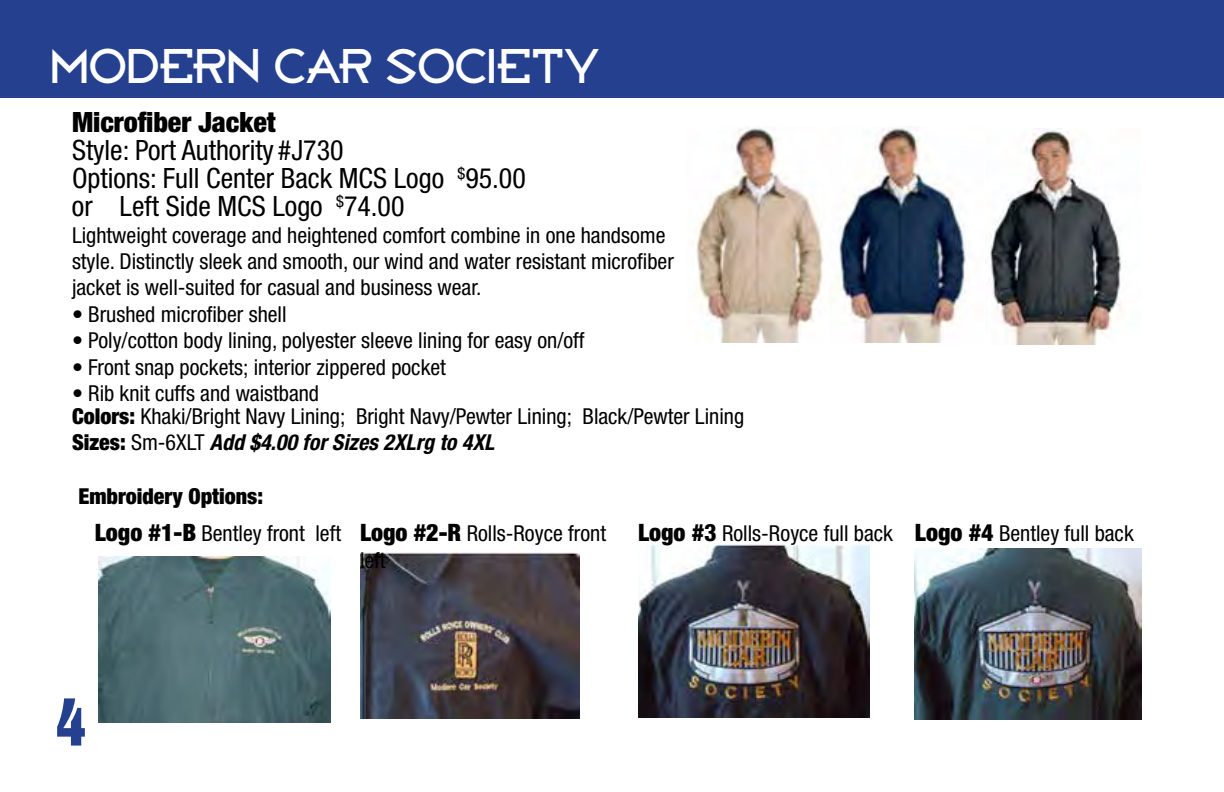
<style>
.page{position:relative;width:1224px;height:792px;background:#fff}
.page>*{position:absolute;margin:0;border:0;box-sizing:border-box;transform-origin:0 0}
.t1{font:60px "Helvetica Inserat";color:#25408f}
.t2{font:48px "Broadband ICG";color:#fff}
.t3{font:condensed 28px/28px "Helvetica Neue";color:#000}
.t4{font:900 condensed 28px "Helvetica Neue";color:#000}
.t5{font:condensed 22px/26.4px "Helvetica Neue";color:#000}
.t6{font:italic 700 condensed 22px "Helvetica Neue";color:#000}
.s1{font-weight:900}
.s2{font-weight:900;font-style:normal}
.s3{font-weight:400;font-style:normal}
.s4{font-weight:900;font-size:24px}
.s5{font-weight:800;font-size:24px}
</style>
<div class="page">
<div style="left:0;top:0;width:1224px;height:98px;background:#25408f"></div>
<img style="left:696px;top:127px;width:128px;height:216px">
<img style="left:829px;top:126px;width:138px;height:216px">
<img style="left:990px;top:129px;width:132px;height:215px">
<img style="left:914px;top:548px;width:228px;height:172px">
<img style="left:99px;top:556px;width:232px;height:166px">
<img style="left:360px;top:552px;width:220px;height:166px">
<img style="left:638px;top:544px;width:231px;height:174px">
<h2 class="t2" style="left:50px;top:37px;width:551px">MODERN CAR SOCIETY</h2>
<p class="t4" style="left:72px;top:105px;width:205px">Microfiber Jacket</p>
<p class="t3" style="left:72px;top:136px;width:455px">Style: Port Authority #J730<br>Options: Full Center Back MCS Logo <sup>$</sup>95.00 or Left Side MCS Logo <sup>$</sup>74.00</p>
<p class="t5" style="left:72px;top:222px;width:603px">Lightweight coverage and heightened comfort combine in one handsome style. Distinctly sleek and smooth, our wind and water resistant microfiber jacket is well-suited for casual and business wear.</p>
<p class="t5" style="left:72px;top:301px;width:216px">• Brushed microfiber shell</p>
<p class="t5" style="left:72px;top:327px;width:514px">• Poly/cotton body lining, polyester sleeve lining for easy on/off</p>
<p class="t5" style="left:72px;top:354px;width:375px">• Front snap pockets; interior zippered pocket</p>
<p class="t5" style="left:72px;top:382px;width:674px;line-height:22.6px">• Rib knit cuffs and waistband<br><span class="s1">Colors:</span> Khaki/Bright Navy Lining; Bright Navy/Pewter Lining; Black/Pewter Lining</p>
<p class="t6" style="left:72px;top:429px;width:424px"><span class="s2">Sizes:</span> <span class="s3">Sm-6XLT</span> Add $4.00 for Sizes 2XLrg to 4XL</p>
<p class="t5" style="left:95px;top:477px;width:513px;line-height:37.6px;text-indent:-16px"><span class="s1">Embroidery Options:<br></span><span class="s4">Logo #1-B</span> Bentley front left <span class="s4">Logo #2-R</span> Rolls-Royce front</p>
<p class="t5" style="left:360px;top:547px;width:27px">left</p>
<p class="t5" style="left:638px;top:520px;width:497px"><span class="s4">Logo</span> <span class="s5">#3</span> Rolls-Royce full back <span class="s4">Logo</span> <span class="s5">#4</span> Bentley full back</p>
<h1 class="t1" style="left:56px;top:686px;width:31px">4</h1>
</div>
